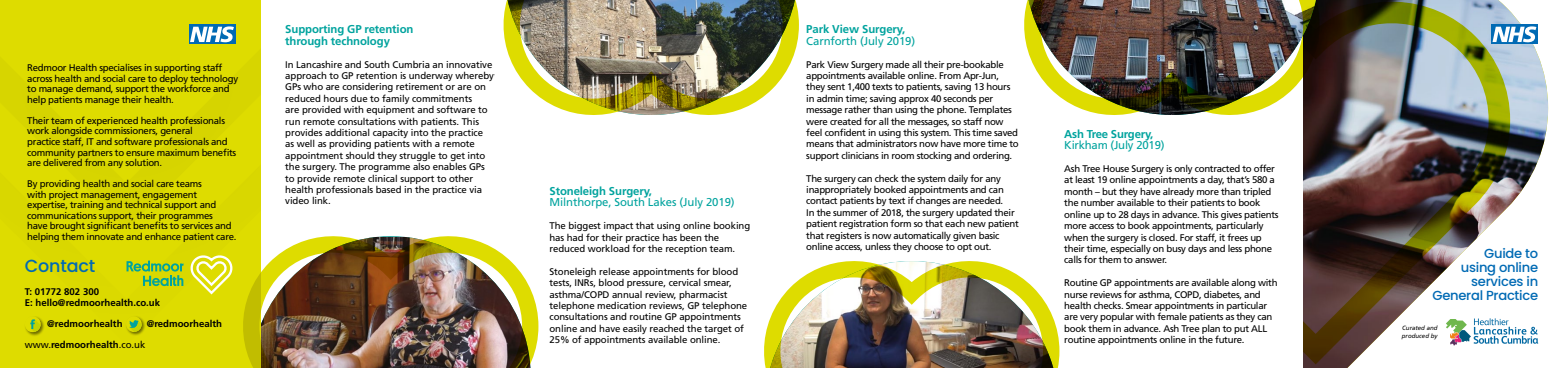
<style>
.page{position:relative;width:1563px;height:368px;background:#fff}
.page>*{position:absolute;margin:0;border:0;box-sizing:border-box;transform-origin:0 0}
.t1{font:500 17.5px "Poppins";letter-spacing:-.01em;color:#006ab4}
.t2{font:500 13.12px/14px "Poppins";letter-spacing:-.02em;color:#006ab4;text-align:right}
.t3{font:700 11.38px/11.4px "Frutiger LT Std";letter-spacing:-.01em;color:#00a39e}
.t4{font:11.38px "Frutiger LT Std";letter-spacing:-.01em;color:#00a39e}
.t5{font:9.62px/11.4px "Frutiger LT Std";letter-spacing:-.03em;color:#000}
.t6{font:9.62px/11.4px "Frutiger LT Std";letter-spacing:-.01em;color:#000}
.t7{font:700 9.62px/11.4px "Frutiger LT Std";color:#000}
.t8{font:italic 6.12px/7.4px "Frutiger LT Std";color:#000}
.s1{font-weight:400}
</style>
<div class="page">
<img style="left:1303px;top:11px;width:245px;height:356px">
<img style="left:1303px;top:0;width:207px;height:363px">
<div style="left:1491px;top:25px;width:47px;height:19px;background:#006ab4"></div>
<svg style="left:1492px;top:26px;width:44px;height:16px"></svg>
<div style="left:0;top:0;width:260px;height:367px;background:#dedc00"></div>
<div style="left:189px;top:25px;width:47px;height:19px;background:#006ab4"></div>
<svg style="left:190px;top:26px;width:44px;height:16px"></svg>
<div style="left:24px;top:315px;width:21px;height:21px;background:#000;opacity:.5"></div>
<div style="left:25px;top:316px;width:16px;height:15px;background:#dedc00;border-radius:50%"></div>
<svg style="left:27px;top:318px;width:14px;height:14px"></svg>
<div style="left:126px;top:315px;width:20px;height:20px;background:#000;opacity:.5"></div>
<div style="left:126px;top:316px;width:16px;height:15px;background:#dedc00;border-radius:50%"></div>
<svg style="left:129px;top:320px;width:13px;height:11px"></svg>
<img style="left:503px;top:0;width:296px;height:115px">
<img style="left:1024px;top:0;width:295px;height:121px">
<img style="left:243px;top:230px;width:295px;height:137px">
<img style="left:764px;top:261px;width:295px;height:106px">
<svg style="left:1446px;top:318px;width:92px;height:27px"></svg>
<svg style="left:126px;top:255px;width:106px;height:39px"></svg>
<p class="t5" style="left:27px;top:63px;width:212px;line-height:10.5px">Redmoor Health specialises in supporting staff across health and social care to deploy technology to manage demand, support the workforce and help patients manage their health.</p>
<p class="t5" style="left:27px;top:115px;width:211px;line-height:10.5px">Their team of experienced health professionals work alongside commissioners, general<br>practice staff, IT and software professionals and community partners to ensure maximum benefits are delivered from any solution.</p>
<p class="t5" style="left:27px;top:178px;width:211px;line-height:10.5px">By providing health and social care teams<br>with project management, engagement expertise, training and technical support and communications support, their programmes<br>have brought significant benefits to services and helping them innovate and enhance patient care.</p>
<h1 class="t1" style="left:25px;top:255px;width:72px">Contact</h1>
<p class="t7" style="left:25px;top:285px;width:137px">T: 01772 802 300<br>E: hello@redmoorhealth.co.uk</p>
<p class="t7" style="left:47px;top:318px;width:77px">@redmoorhealth</p>
<p class="t7" style="left:147px;top:318px;width:77px">@redmoorhealth</p>
<p class="t7" style="left:25px;top:339px;width:122px"><span class="s1">www.</span>redmoorhealth<span class="s1">.co.uk</span></p>
<p class="t3" style="left:285px;top:24px;width:130px">Supporting GP retention through technology</p>
<p class="t6" style="left:285px;top:58px;width:210px">In Lancashire and South Cumbria an innovative approach to GP retention is underway whereby GPs who are considering retirement or are on reduced hours due to family commitments<br>are provided with equipment and software to run remote consultations with patients. This provides additional capacity into the practice as well as providing patients with a remote appointment should they struggle to get into the surgery. The programme also enables GPs to provide remote clinical support to other health professionals based in the practice via video link.</p>
<p class="t3" style="left:549px;top:185px;width:104px">Stoneleigh Surgery,</p>
<p class="t4" style="left:549px;top:195px;width:187px">Milnthorpe, South Lakes (July 2019)</p>
<p class="t6" style="left:549px;top:220px;width:202px">The biggest impact that using online booking has had for their practice has been the reduced workload for the reception team.</p>
<p class="t6" style="left:549px;top:265px;width:199px">Stoneleigh release appointments for blood tests, INRs, blood pressure, cervical smear, asthma/COPD annual review, pharmacist telephone medication reviews, GP telephone consultations and routine GP appointments online and have easily reached the target of 25% of appointments available online.</p>
<p class="t3" style="left:806px;top:24px;width:100px">Park View Surgery,</p>
<p class="t4" style="left:806px;top:34px;width:110px">Carnforth (July 2019)</p>
<p class="t5" style="left:806px;top:58px;width:214px">Park View Surgery made all their pre-bookable appointments available online. From Apr-Jun, they sent 1,400 texts to patients, saving 13 hours in admin time; saving approx 40 seconds per message rather than using the phone. Templates were created for all the messages, so staff now feel confident in using this system. This time saved means that administrators now have more time to support clinicians in room stocking and ordering.</p>
<p class="t5" style="left:806px;top:172px;width:214px">The surgery can check the system daily for any inappropriately booked appointments and can contact patients by text if changes are needed.<br>In the summer of 2018, the surgery updated their patient registration form so that each new patient that registers is now automatically given basic online access, unless they choose to opt out.</p>
<p class="t3" style="left:1064px;top:128px;width:90px">Ash Tree Surgery,</p>
<p class="t4" style="left:1064px;top:138px;width:102px">Kirkham (July 2019)</p>
<p class="t5" style="left:1064px;top:163px;width:216px">Ash Tree House Surgery is only contracted to offer at least 19 online appointments a day, that’s 580 a month – but they have already more than tripled the number available to their patients to book online up to 28 days in advance. This gives patients more access to book appointments, particularly when the surgery is closed. For staff, it frees up their time, especially on busy days and less phone calls for them to answer.</p>
<p class="t5" style="left:1064px;top:276px;width:215px">Routine GP appointments are available along with nurse reviews for asthma, COPD, diabetes, and health checks. Smear appointments in particular are very popular with female patients as they can book them in advance. Ash Tree plan to put ALL routine appointments online in the future.</p>
<h2 class="t2" style="left:1432px;top:246px;width:107px">Guide to<br>using online services in<br>General Practice</h2>
<p class="t8" style="left:1402px;top:324px;width:37px">Curated and produced by</p>
</div>
